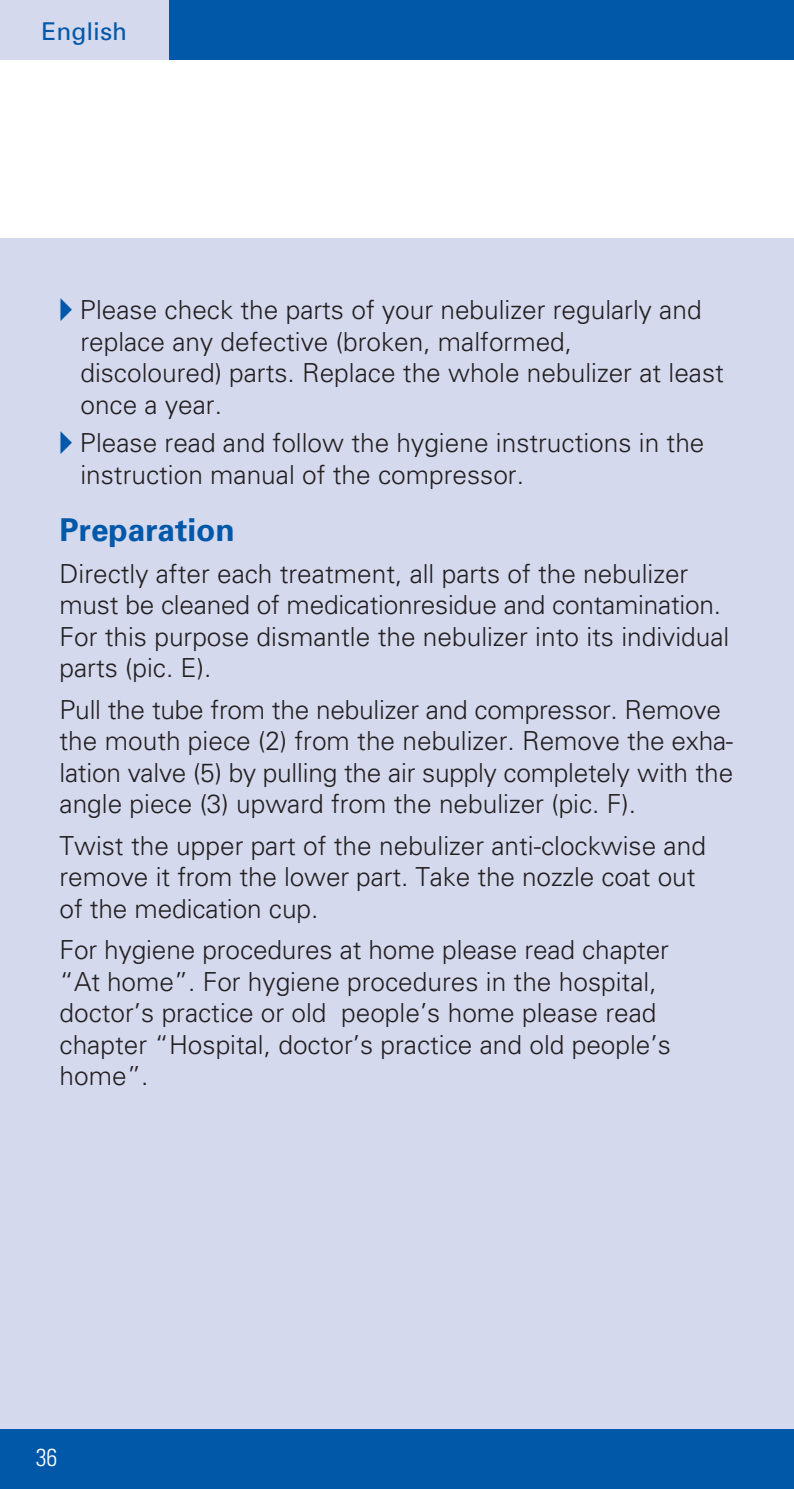
<style>
.page{position:relative;width:794px;height:1489px;background:#fff}
.page>*{position:absolute;margin:0;border:0;box-sizing:border-box;transform-origin:0 0}
.t1{font:700 31.5px "Univers";color:#0157a8}
.t2{font:300 26.25px/31.5px "Univers";color:#231f20}
.t3{font:24.5px "Univers";color:#0157a8}
.t4{font:300 condensed 24.5px "Univers";color:#fff}
.s1{font-family:"European Pi Three";font-weight:400;color:#0157a8}
</style>
<div class="page">
<div style="left:169px;top:0;width:625px;height:60px;background:#0157a8"></div>
<div style="left:0;top:238px;width:794px;height:1250px;background:#d4d9ed"></div>
<div style="left:0;top:0;width:169px;height:60px;background:#d4d9ed"></div>
<div style="left:0;top:1429px;width:794px;height:59px;background:#0157a8"></div>
<p class="t3" style="left:41px;top:16px;width:87px">English</p>
<p class="t2" style="left:80px;top:293px;width:645px;text-indent:-21px"><span class="s1">A</span> Please check the parts of your nebulizer regularly and replace any defective (broken, malformed,<br>discoloured) parts. Replace the whole nebulizer at least once a year.</p>
<p class="t2" style="left:80px;top:426px;width:625px;text-indent:-21px"><span class="s1">A</span> Please read and follow the hygiene instructions in the instruction manual of the compressor.</p>
<p class="t1" style="left:60px;top:509px;width:177px">Preparation</p>
<p class="t2" style="left:60px;top:557px;width:671px">Directly after each treatment, all parts of the nebulizer must be cleaned of medicationresidue and contamination.<br>For this purpose dismantle the nebulizer into its individual parts (pic. E).</p>
<p class="t2" style="left:60px;top:692px;width:675px">Pull the tube from the nebulizer and compressor. Remove the mouth piece (2) from the nebulizer. Remove the exha&shy;lation valve (5) by pulling the air supply completely with the angle piece (3) upward from the nebulizer (pic. F).</p>
<p class="t2" style="left:60px;top:828px;width:648px">Twist the upper part of the nebulizer anti-clockwise and remove it from the lower part. Take the nozzle coat out of the medication cup.</p>
<p class="t2" style="left:60px;top:933px;width:613px">For hygiene procedures at home please read chapter “At home”. For hygiene procedures in the hospital, doctor’s practice or old people’s home please read chapter “Hospital, doctor’s practice and old people’s home”.</p>
<p class="t4" style="left:36px;top:1442px;width:23px">36</p>
</div>
